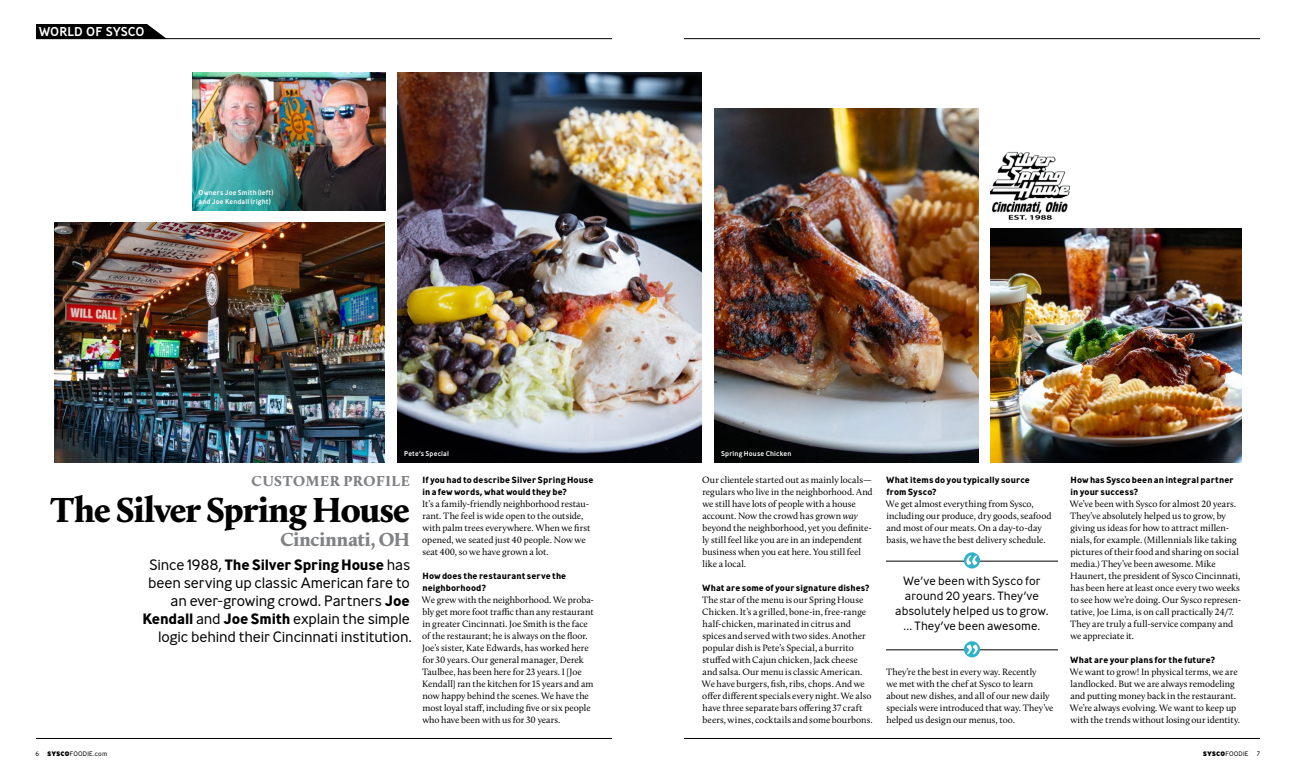
<style>
.page{position:relative;width:1296px;height:779px;background:#fff}
.page>*{position:absolute;margin:0;border:0;box-sizing:border-box;transform-origin:0 0}
.t1{font:900 36px "Calluna";letter-spacing:-.025em;color:#000}
.t2{font:900 19.5px "Calluna";color:#808285}
.t3{font:300 15px/18px "Ministry";letter-spacing:-.015em;color:#000;text-align:right}
.t4{font:900 15px "Calluna";letter-spacing:.04em;color:#808285}
.t5{font:500 12.9px "Ministry";color:#fff}
.t6{font:300 12px/15px "Ministry";letter-spacing:.005em;color:#000;text-align:center}
.t7{font:9.5px/12px "Calluna";color:#000}
.t8{font:700 9px/12px "Ministry";letter-spacing:.005em;color:#000}
.t9{font:500 7px/9px "Ministry";letter-spacing:.02em;color:#fff}
.t10{font:300 6.5px "Ministry";letter-spacing:.03em;color:#000}
.s1{font-style:italic}
.s2{font-weight:700}
.s3{font-weight:800}
</style>
<div class="page">
<img style="left:397px;top:72px;width:305px;height:390px">
<img style="left:714px;top:108px;width:264px;height:354px">
<img style="left:54px;top:222px;width:331px;height:240px">
<img style="left:990px;top:228px;width:252px;height:234px">
<img style="left:192px;top:72px;width:194px;height:138px">
<img style="left:990px;top:151px;width:80px;height:68px">
<hr style="left:684px;top:738px;width:576px;height:1px;background:#000">
<hr style="left:36px;top:738px;width:576px;height:1px;background:#000">
<hr style="left:36px;top:38px;width:576px;height:1px;background:#000">
<hr style="left:684px;top:38px;width:576px;height:1px;background:#000">
<svg style="left:36px;top:24px;width:131px;height:15px;background:#131313"></svg>
<hr style="left:886px;top:560px;width:172px;height:1px;background:#000">
<hr style="left:886px;top:649px;width:172px;height:1px;background:#000">
<svg style="left:964px;top:641px;width:16px;height:16px"></svg>
<svg style="left:967px;top:644px;width:11px;height:10px"></svg>
<svg style="left:964px;top:552px;width:16px;height:16px"></svg>
<svg style="left:966px;top:555px;width:11px;height:10px"></svg>
<h3 class="t5" style="left:39px;top:23px;width:107px">WORLD OF SYSCO</h3>
<p class="t9" style="left:199px;top:188px;width:76px">Owners Joe Smith (left) and Joe Kendall (right)</p>
<p class="t9" style="left:404px;top:449px;width:46px">Pete’s Special</p>
<p class="t9" style="left:721px;top:449px;width:72px">Spring House Chicken</p>
<h3 class="t4" style="left:252px;top:472px;width:160px">CUSTOMER PROFILE</h3>
<p class="t8" style="left:1071px;top:474px;width:165px">How has Sysco been an integral partner in your success?</p>
<p class="t7" style="left:1070px;top:498px;width:173px">We’ve been with Sysco for almost 20 years.<br>They’ve absolutely helped us to grow, by giving us ideas for how to attract millen&shy;nials, for example. (Millennials like taking pictures of their food and sharing on social media.) They’ve been awesome. Mike Haunert, the president of Sysco Cincinnati, has been here at least once every two weeks to see how we’re doing. Our Sysco represen&shy;tative, Joe Lima, is on call practically 24/7.<br>They are truly a full-service company and we appreciate it.</p>
<p class="t8" style="left:1070px;top:654px;width:146px">What are your plans for the future?</p>
<p class="t7" style="left:1070px;top:666px;width:172px">We want to grow! In physical terms, we are landlocked. But we are always remodeling and putting money back in the restaurant.<br>We’re always evolving. We want to keep up with the trends without losing our identity.</p>
<p class="t7" style="left:702px;top:474px;width:172px">Our clientele started out as mainly locals— regulars who live in the neighborhood. And we still have lots of people with a house account. Now the crowd has grown <span class="s1">way </span>beyond the neighborhood, yet you definite&shy;ly still feel like you are in an independent business when you eat here. You still feel like a local.</p>
<p class="t8" style="left:702px;top:582px;width:169px">What are some of your signature dishes?</p>
<p class="t7" style="left:702px;top:594px;width:172px">The star of the menu is our Spring House Chicken. It’s a grilled, bone-in, free-range half-chicken, marinated in citrus and spices and served with two sides. Another popular dish is Pete’s Special, a burrito stuffed with Cajun chicken, Jack cheese and salsa. Our menu is classic American.<br>We have burgers, fish, ribs, chops. And we offer different specials every night. We also have three separate bars offering 37 craft beers, wines, cocktails and some bourbons.</p>
<p class="t8" style="left:422px;top:474px;width:173px">If you had to describe Silver Spring House in a few words, what would they be?</p>
<p class="t7" style="left:422px;top:498px;width:170px">It’s a family-friendly neighborhood restau&shy;rant. The feel is wide open to the outside, with palm trees everywhere. When we first opened, we seated just 40 people. Now we seat 400, so we have grown a lot.</p>
<p class="t8" style="left:422px;top:570px;width:145px">How does the restaurant serve the neighborhood?</p>
<p class="t7" style="left:422px;top:594px;width:174px">We grew with the neighborhood. We proba&shy;bly get more foot traffic than any restaurant in greater Cincinnati. Joe Smith is the face of the restaurant; he is always on the floor.<br>Joe’s sister, Kate Edwards, has worked here for 30 years. Our general manager, Derek Taulbee, has been here for 23 years. I [Joe Kendall] ran the kitchen for 15 years and am now happy behind the scenes. We have the most loyal staff, including five or six people who have been with us for 30 years.</p>
<p class="t8" style="left:886px;top:474px;width:145px">What items do you typically source from Sysco?</p>
<p class="t7" style="left:886px;top:498px;width:167px">We get almost everything from Sysco, including our produce, dry goods, seafood and most of our meats. On a day-to-day basis, we have the best delivery schedule.</p>
<h1 class="t1" style="left:50px;top:487px;width:361px">The Silver Spring House</h1>
<h2 class="t2" style="left:281px;top:527px;width:131px">Cincinnati, OH</h2>
<h3 class="t3" style="left:143px;top:556px;width:271px">Since 1988, <span class="s2">The Silver Spring House</span> has been serving up classic American fare to an ever-growing crowd. Partners <span class="s2">Joe Kendall</span> and <span class="s2">Joe Smith</span> explain the simple logic behind their Cincinnati institution.</h3>
<p class="t6" style="left:895px;top:573px;width:155px">We’ve been with Sysco for around 20 years. They’ve absolutely helped us to grow. ... They’ve been awesome.</p>
<p class="t7" style="left:886px;top:666px;width:169px">They’re the best in every way. Recently<br>we met with the chef at Sysco to learn about new dishes, and all of our new daily specials were introduced that way. They’ve helped us design our menus, too.</p>
<p class="t10" style="left:36px;top:750px;width:73px">6 <span class="s3">SYSCO</span>FOODIE.com</p>
<p class="t10" style="left:1203px;top:750px;width:47px"><span class="s3">SYSCO</span>FOODIE</p>
<p class="t10" style="left:1257px;top:750px;width:5px">7</p>
</div>
